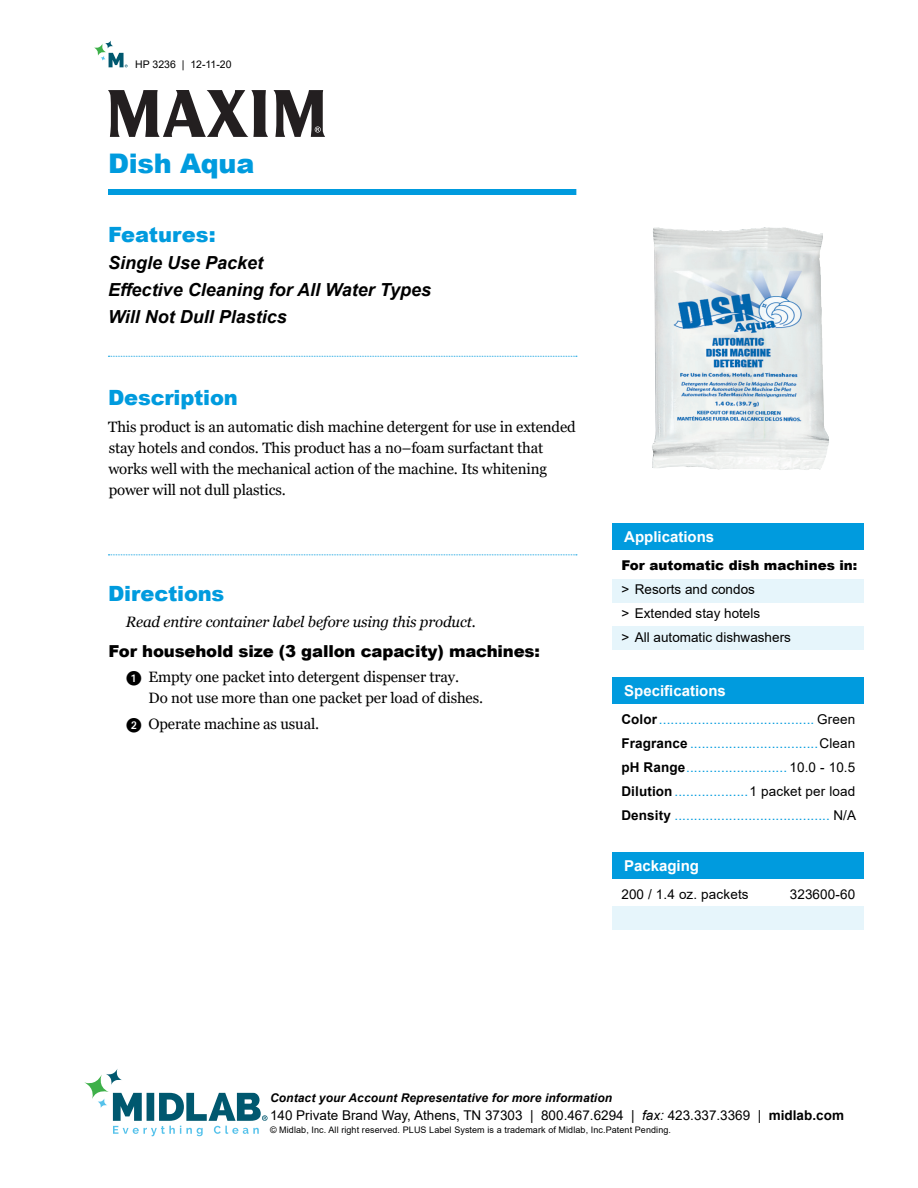
<style>
.page{position:relative;width:918px;height:1188px;background:#fff}
.page>*{position:absolute;margin:0;border:0;box-sizing:border-box;transform-origin:0 0}
.t1{font:900 27px "Arial";letter-spacing:-.01em;color:#009bde}
.t2{font:900 21px "Arial";letter-spacing:-.01em;color:#009bde}
.t3{font:italic 700 18px "Arial";color:#000}
.t4{font:900 16.5px "Arial";letter-spacing:-.01em;color:#000}
.t5{font:15px/21px "Georgia";letter-spacing:-.01em;color:#000}
.t6{font:italic 15px "Georgia";letter-spacing:-.01em;color:#000}
.t7{font:700 15px "Arial";color:#fff}
.t8{font:13.5px "Arial";letter-spacing:.01em;color:#009bde}
.t9{font:13.5px "Arial";color:#000}
.t10{font:900 13.5px "Arial";color:#000}
.t11{font:italic 700 12px "Arial";letter-spacing:.01em;color:#000}
.t12{font:10.5px "Arial";color:#000}
.t13{font:9px "Arial";letter-spacing:.01em;color:#000}
.s1{font-family:"European Pi One"}
.s2{font-weight:700;color:#000}
.s3{color:#000}
.s4{font-style:italic}
.s5{font-weight:700}
</style>
<div class="page">
<svg style="left:113px;top:1093px;width:155px;height:43px"></svg>
<svg style="left:84px;top:1074px;width:25px;height:25px"></svg>
<svg style="left:106px;top:1068px;width:16px;height:17px"></svg>
<svg style="left:97px;top:1098px;width:11px;height:10px"></svg>
<svg style="left:94px;top:43px;width:12px;height:13px"></svg>
<svg style="left:105px;top:40px;width:8px;height:9px"></svg>
<svg style="left:100px;top:53px;width:28px;height:14px"></svg>
<div style="left:612px;top:579px;width:252px;height:24px;background:#e6f5fb"></div>
<div style="left:612px;top:626px;width:252px;height:24px;background:#e6f5fb"></div>
<div style="left:612px;top:524px;width:252px;height:26px;background:#009bde"></div>
<div style="left:612px;top:852px;width:252px;height:27px;background:#009bde"></div>
<div style="left:612px;top:906px;width:252px;height:24px;background:#e6f5fb"></div>
<div style="left:612px;top:677px;width:252px;height:27px;background:#009bde"></div>
<svg style="left:108px;top:90px;width:160px;height:47px"></svg>
<svg style="left:274px;top:90px;width:51px;height:47px"></svg>
<div style="left:108px;top:189px;width:468px;height:6px;background:#009bde"></div>
<svg style="left:108px;top:356px;width:469px;height:1px"></svg>
<svg style="left:108px;top:554px;width:469px;height:1px"></svg>
<img style="left:652px;top:228px;width:177px;height:242px">
<p class="t12" style="left:135px;top:57px;width:98px">HP 3236 | 12-11-20</p>
<p class="t1" style="left:108px;top:143px;width:148px">Dish Aqua</p>
<p class="t2" style="left:108px;top:220px;width:109px">Features:</p>
<p class="t3" style="left:108px;top:251px;width:157px">Single Use Packet</p>
<p class="t3" style="left:108px;top:278px;width:325px">Effective Cleaning for All Water Types</p>
<p class="t3" style="left:108px;top:305px;width:180px">Will Not Dull Plastics</p>
<p class="t2" style="left:108px;top:382px;width:131px">Description</p>
<p class="t5" style="left:108px;top:416px;width:469px">This product is an automatic dish machine detergent for use in extended stay hotels and condos. This product has a no–foam surfactant that works well with the mechanical action of the machine. Its whitening power will not dull plastics.</p>
<p class="t2" style="left:108px;top:579px;width:118px">Directions</p>
<p class="t6" style="left:126px;top:612px;width:352px">Read entire container label before using this product.</p>
<p class="t4" style="left:109px;top:639px;width:433px">For household size (3 gallon capacity) machines:</p>
<p class="t5" style="left:149px;top:667px;width:336px;text-indent:-22px"><span class="s1">1</span> Empty one packet into detergent dispenser tray.<br>Do not use more than one packet per load of dishes.</p>
<p class="t5" style="left:127px;top:713px;width:194px"><span class="s1">2</span> Operate machine as usual.</p>
<p class="t7" style="left:624px;top:527px;width:92px">Applications</p>
<p class="t10" style="left:621px;top:556px;width:238px">For automatic dish machines in:</p>
<p class="t9" style="left:621px;top:580px;width:135px">&gt; Resorts and condos</p>
<p class="t9" style="left:621px;top:604px;width:140px">&gt; Extended stay hotels</p>
<p class="t9" style="left:621px;top:628px;width:171px">&gt; All automatic dishwashers</p>
<p class="t7" style="left:624px;top:680px;width:103px">Specifications</p>
<p class="t8" style="left:621px;top:710px;width:235px"><span class="s2">Color</span>........................................ <span class="s3">Green</span></p>
<p class="t8" style="left:621px;top:734px;width:235px"><span class="s2">Fragrance</span> .................................<span class="s3">Clean</span></p>
<p class="t8" style="left:621px;top:758px;width:235px"><span class="s2">pH Range</span>.......................... <span class="s3">10.0 - 10.5</span></p>
<p class="t8" style="left:621px;top:782px;width:235px"><span class="s2">Dilution</span>...................<span class="s3">1 packet per load</span></p>
<p class="t8" style="left:621px;top:806px;width:236px"><span class="s2">Density</span> ........................................ <span class="s3">N/A</span></p>
<p class="t7" style="left:624px;top:855px;width:77px">Packaging</p>
<p class="t9" style="left:621px;top:885px;width:129px">200 / 1.4 oz. packets</p>
<p class="t9" style="left:790px;top:885px;width:67px">323600-60</p>
<p class="t11" style="left:270px;top:1090px;width:344px">Contact your Account Representative for more information</p>
<p class="t9" style="left:270px;top:1106px;width:576px">140 Private Brand Way, Athens, TN 37303 | 800.467.6294 | <span class="s4">fax:</span> 423.337.3369 | <span class="s5">midlab.com</span></p>
<p class="t13" style="left:270px;top:1124px;width:403px">© Midlab, Inc. All right reserved. PLUS Label System is a trademark of Midlab, Inc.Patent Pending.</p>
</div>
